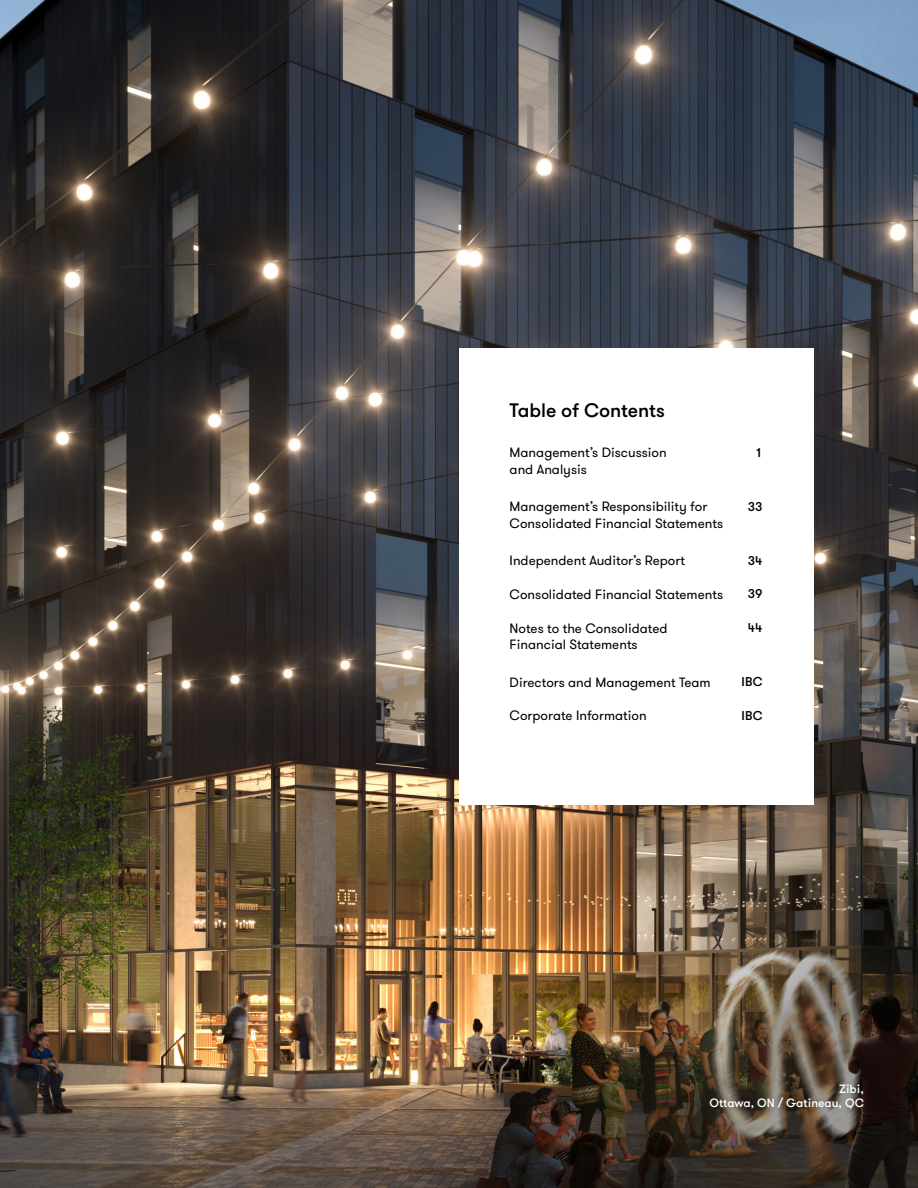
<style>
.page{position:relative;width:918px;height:1188px;background:#fff}
.page>*{position:absolute;margin:0;border:0;box-sizing:border-box;transform-origin:0 0}
.t1{font:500 19.5px "GT Walsheim";letter-spacing:-.005em;color:#000}
.t2{font:13.5px/16.5px "GT Walsheim";color:#000}
.t3{font:500 12.75px "GT Walsheim";letter-spacing:.005em;color:#000}
.t4{font:500 12px/14.4px "GT Walsheim";color:#fff;text-align:right}
</style>
<div class="page">
<img style="left:0;top:0;width:918px;height:1188px">
<img style="left:358px;top:646px;width:560px;height:542px">
<div style="left:703px;top:1076px;width:168px;height:40px;background:#000;opacity:.25"></div>
<div style="left:459px;top:349px;width:354px;height:456px;background:#fff"></div>
<h1 class="t1" style="left:510px;top:398px;width:157px">Table of Contents</h1>
<p class="t2" style="left:510px;top:445px;width:159px">Management’s Discussion and Analysis</p>
<p class="t3" style="left:755px;top:444px;width:9px">1</p>
<p class="t2" style="left:510px;top:499px;width:215px">Management’s Responsibility for<br>Consolidated Financial Statements</p>
<p class="t3" style="left:748px;top:498px;width:16px">33</p>
<p class="t2" style="left:510px;top:553px;width:177px">Independent Auditor’s Report</p>
<p class="t3" style="left:748px;top:552px;width:16px">34</p>
<p class="t2" style="left:510px;top:586px;width:215px">Consolidated Financial Statements</p>
<p class="t3" style="left:748px;top:586px;width:16px">39</p>
<p class="t2" style="left:510px;top:620px;width:159px">Notes to the Consolidated<br>Financial Statements</p>
<p class="t3" style="left:748px;top:620px;width:16px">44</p>
<p class="t2" style="left:510px;top:674px;width:203px">Directors and Management Team</p>
<p class="t3" style="left:741px;top:674px;width:23px">IBC</p>
<p class="t2" style="left:510px;top:708px;width:139px">Corporate Information</p>
<p class="t3" style="left:741px;top:707px;width:23px">IBC</p>
<p class="t4" style="left:709px;top:1081px;width:156px">Zibi,<br>Ottawa, ON / Gatineau, QC</p>
</div>
